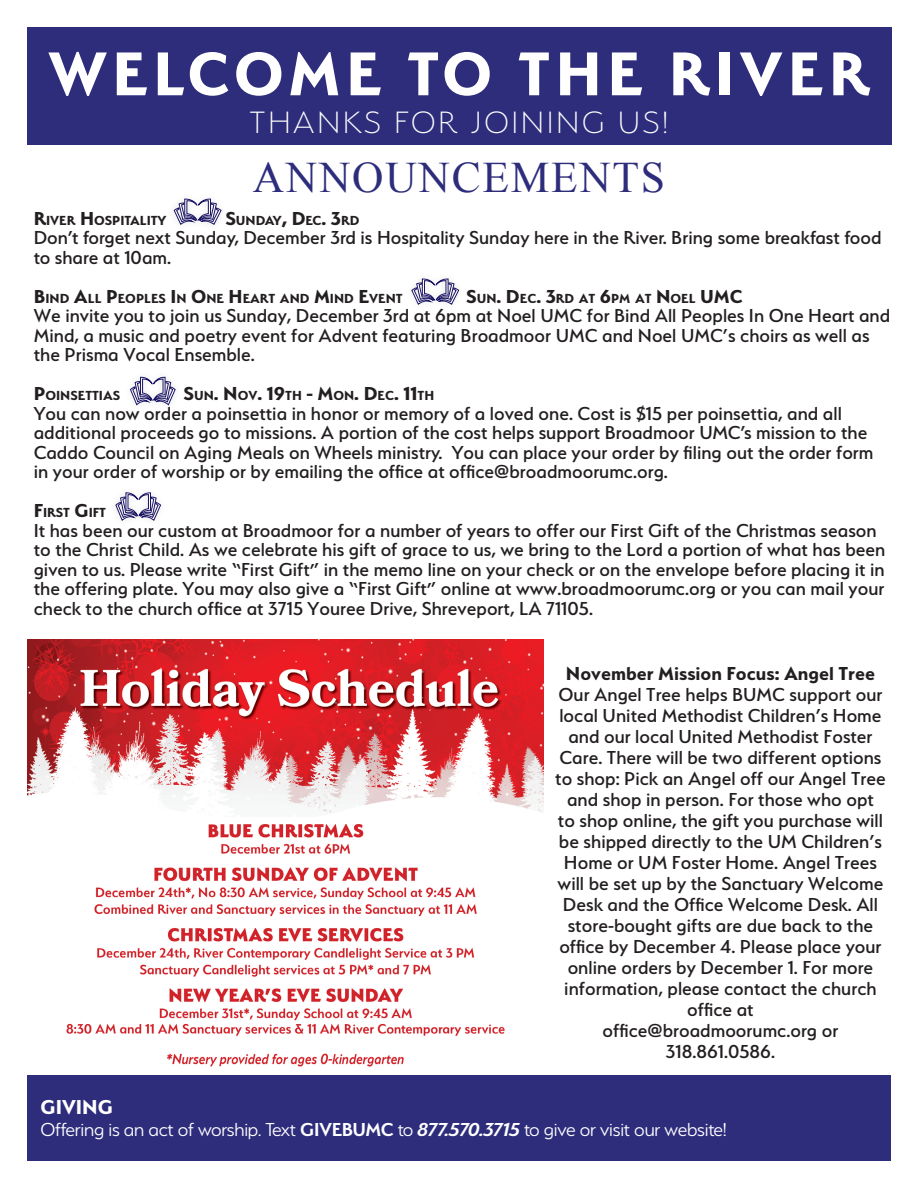
<style>
.page{position:relative;width:918px;height:1188px;background:#fff}
.page>*{position:absolute;margin:0;border:0;box-sizing:border-box;transform-origin:0 0}
.Main{font:700 69px "Serenity";letter-spacing:.08em;color:#fff}
.Small{font:43.5px "Times New Roman";letter-spacing:.04em;color:#2e2d7c}
.Secondary{font:200 34.5px "Serenity";letter-spacing:.09em;color:#fff}
.GIVE_SHARE{font:700 22.5px "Serenity";color:#fff}
.BODY_TEXT{font:500 21px/21px "Serenity";color:#231f20}
.GIVE_SHARE-2{font:300 21px "Serenity";letter-spacing:-.01em;color:#fff}
.BODY_TEXT-2{font:700 21px "Serenity";color:#231f20}
.BODY_TEXT-3{font:700 21px "Serenity";color:#231f20}
.BODY_TEXT-4{font:700 14.7px "Serenity";color:#231f20}
.BODY_TEXT-5{font:700 14.7px "Serenity";letter-spacing:-.02em;color:#231f20}
.s1{font-size:21px}
.s2{font-size:14.7px}
.s3{font-weight:600}
.s4{font-weight:600;font-style:italic}
</style>
<div class="page">
<div style="left:27px;top:27px;width:864px;height:118px;background:#2e2d7c"></div>
<div style="left:27px;top:1075px;width:864px;height:86px;background:#2e2d7c"></div>
<svg style="left:115px;top:492px;width:46px;height:29px"></svg>
<svg style="left:130px;top:376px;width:46px;height:30px"></svg>
<svg style="left:173px;top:198px;width:49px;height:27px"></svg>
<svg style="left:411px;top:278px;width:49px;height:27px"></svg>
<img style="left:27px;top:639px;width:516px;height:428px">
<p class="Main" style="left:49px;top:35px;width:822px">WELCOME TO THE RIVER</p>
<p class="Secondary" style="left:250px;top:105px;width:420px">THANKS FOR JOINING US!</p>
<p class="Small" style="left:253px;top:148px;width:414px">ANNOUNCEMENTS</p>
<p class="BODY_TEXT-4" style="left:34px;top:212px;width:134px"><span class="s1">R</span>IVER <span class="s1">H</span>OSPITALITY</p>
<p class="BODY_TEXT-5" style="left:225px;top:212px;width:136px"><span class="s1">S</span>UNDAY<span class="s1">, D</span>EC<span class="s1">. 3</span>RD</p>
<p class="BODY_TEXT" style="left:34px;top:228px;width:849px;line-height:19.5px">Don’t forget next Sunday, December 3rd is Hospitality Sunday here in the River. Bring some breakfast food to share at 10am.</p>
<p class="BODY_TEXT-4" style="left:34px;top:290px;width:371px"><span class="s1">B</span>IND <span class="s1">A</span>LL <span class="s1">P</span>EOPLES <span class="s1">I</span> N <span class="s1">O</span>NE <span class="s1">H</span>EART AND <span class="s1">M</span>IND <span class="s1">E</span>VENT</p>
<p class="BODY_TEXT-4" style="left:466px;top:290px;width:277px"><span class="s1">S</span>UN<span class="s1">. D</span>EC<span class="s1">. 3</span>RD AT <span class="s1">6</span>PM AT <span class="s1">N</span>OEL <span class="s1">UMC</span></p>
<p class="BODY_TEXT" style="left:34px;top:306px;width:858px;line-height:19.5px">We invite you to join us Sunday, December 3rd at 6pm at Noel UMC for Bind All Peoples In One Heart and<br>Mind, a music and poetry event for Advent featuring Broadmoor UMC and Noel UMC’s choirs as well as the Prisma Vocal Ensemble.</p>
<p class="BODY_TEXT-4" style="left:34px;top:388px;width:88px"><span class="s1">P</span>OINSETTIAS</p>
<p class="BODY_TEXT-3" style="left:184px;top:382px;width:250px">S<span class="s2">UN</span>. N <span class="s2">OV</span>. 19<span class="s2">TH</span> - M<span class="s2">ON</span>. D<span class="s2">EC</span>. 11<span class="s2">TH</span></p>
<p class="BODY_TEXT" style="left:34px;top:404px;width:841px;line-height:19.5px">You can now order a poinsettia in honor or memory of a loved one. Cost is $15 per poinsettia, and all additional proceeds go to missions. A portion of the cost helps support Broadmoor UMC’s mission to the Caddo Council on Aging Meals on Wheels ministry. You can place your order by filing out the order form in your order of worship or by emailing the office at office@broadmoorumc.org.</p>
<p class="BODY_TEXT-4" style="left:34px;top:505px;width:74px"><span class="s1">F</span>IRST <span class="s1">G</span>IFT</p>
<p class="BODY_TEXT" style="left:34px;top:521px;width:853px;line-height:19.5px">It has been our custom at Broadmoor for a number of years to offer our First Gift of the Christmas season to the Christ Child. As we celebrate his gift of grace to us, we bring to the Lord a portion of what has been given to us. Please write “First Gift” in the memo line on your check or on the envelope before placing it in the offering plate. You may also give a “First Gift” online at www.broadmoorumc.org or you can mail your check to the church office at 3715 Youree Drive, Shreveport, LA 71105.</p>
<p class="BODY_TEXT-2" style="left:566px;top:662px;width:311px">November Mission Focus: Angel Tree</p>
<p class="BODY_TEXT" style="left:555px;top:684px;width:332px;text-align:center">Our Angel Tree helps BUMC support our local United Methodist Children’s Home and our local United Methodist Foster Care. There will be two different options to shop: Pick an Angel off our Angel Tree and shop in person. For those who opt<br>to shop online, the gift you purchase will be shipped directly to the UM Children’s Home or UM Foster Home. Angel Trees will be set up by the Sanctuary Welcome Desk and the Office Welcome Desk. All store-bought gifts are due back to the office by December 4. Please place your online orders by December 1. For more information, please contact the church office at<br>office@broadmoorumc.org or 318.861.0586.</p>
<p class="GIVE_SHARE" style="left:40px;top:1094px;width:74px">GIVING</p>
<p class="GIVE_SHARE-2" style="left:40px;top:1119px;width:688px">Offering is an act of worship. Text <span class="s3">GIVEBUMC</span> to <span class="s4">877.570.3715</span> to give or visit our website!</p>
</div>
